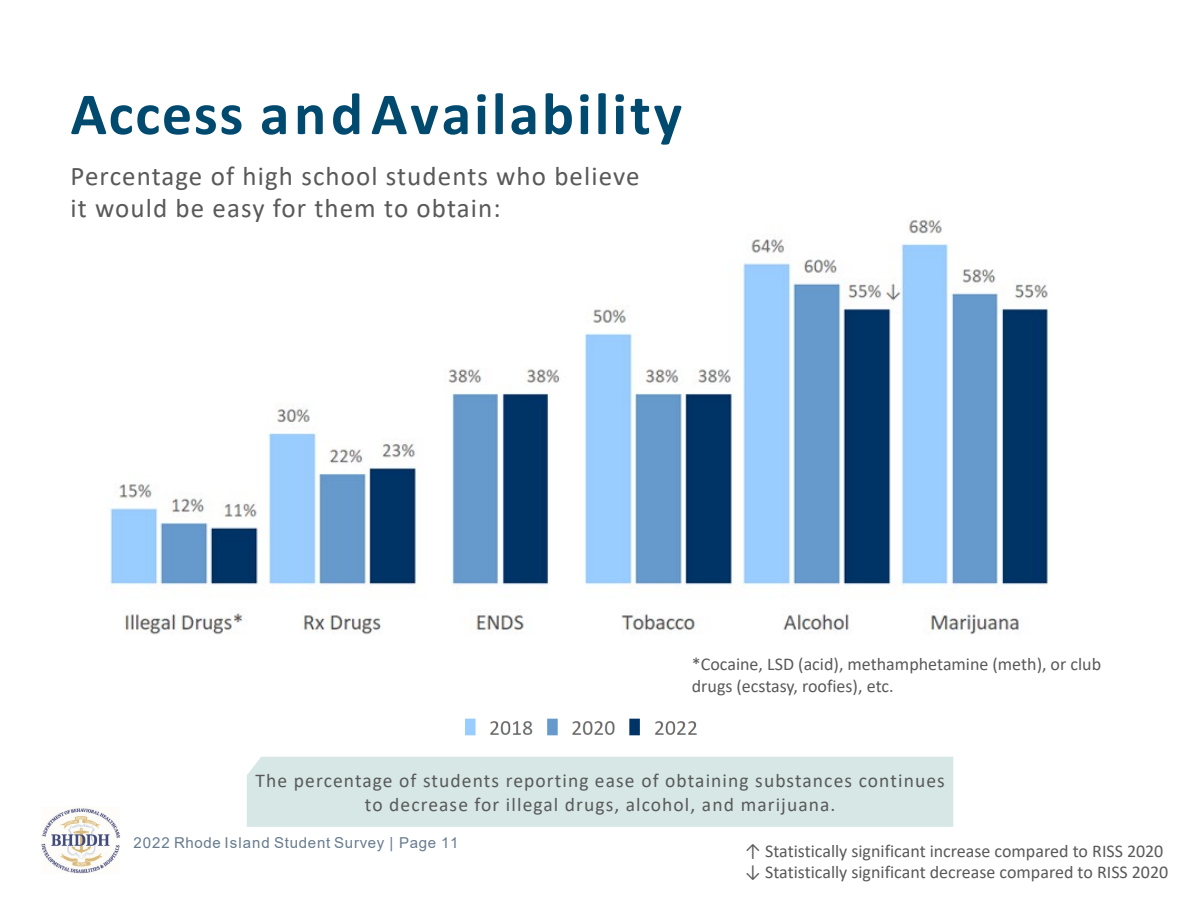
<style>
.page{position:relative;width:1200px;height:900px;background:#fff}
.page>*{position:absolute;margin:0;border:0;box-sizing:border-box;transform-origin:0 0}
.t1{font:700 60px "Calibri";letter-spacing:.05em;color:#00496f}
.t2{font:27px/32.4px "Calibri";letter-spacing:.04em;color:#595959}
.t3{font:19.5px/23.4px "Calibri";letter-spacing:.055em;color:#595959;text-align:center}
.t4{font:18px/21.6px "Calibri";color:#595959}
.t5{font:15px "Arial";letter-spacing:.05em;color:#677b8e}
</style>
<div class="page">
<img style="left:110px;top:217px;width:939px;height:418px">
<div style="left:247px;top:757px;width:706px;height:70px;background:#d6e7e6"></div>
<img style="left:465px;top:718px;width:232px;height:18px">
<img style="left:42px;top:807px;width:79px;height:66px">
<h2 class="t1" style="left:71px;top:72px;width:613px">Access andAvailability</h2>
<p class="t2" style="left:71px;top:159px;width:571px">Percentage of high school students who believe it would be easy for them to obtain:</p>
<p class="t4" style="left:692px;top:653px;width:411px">*Cocaine, LSD (acid), methamphetamine (meth), or club drugs (ecstasy, roofies), etc.</p>
<p class="t3" style="left:256px;top:768px;width:691px">The percentage of students reporting ease of obtaining substances continues to decrease for illegal drugs, alcohol, and marijuana.</p>
<p class="t5" style="left:134px;top:833px;width:327px">2022 Rhode Island Student Survey | Page 11</p>
<p class="t4" style="left:745px;top:840px;width:420px">↑ Statistically significant increase compared to RISS 2020</p>
<p class="t4" style="left:745px;top:861px;width:425px">↓ Statistically significant decrease compared to RISS 2020</p>
</div>
